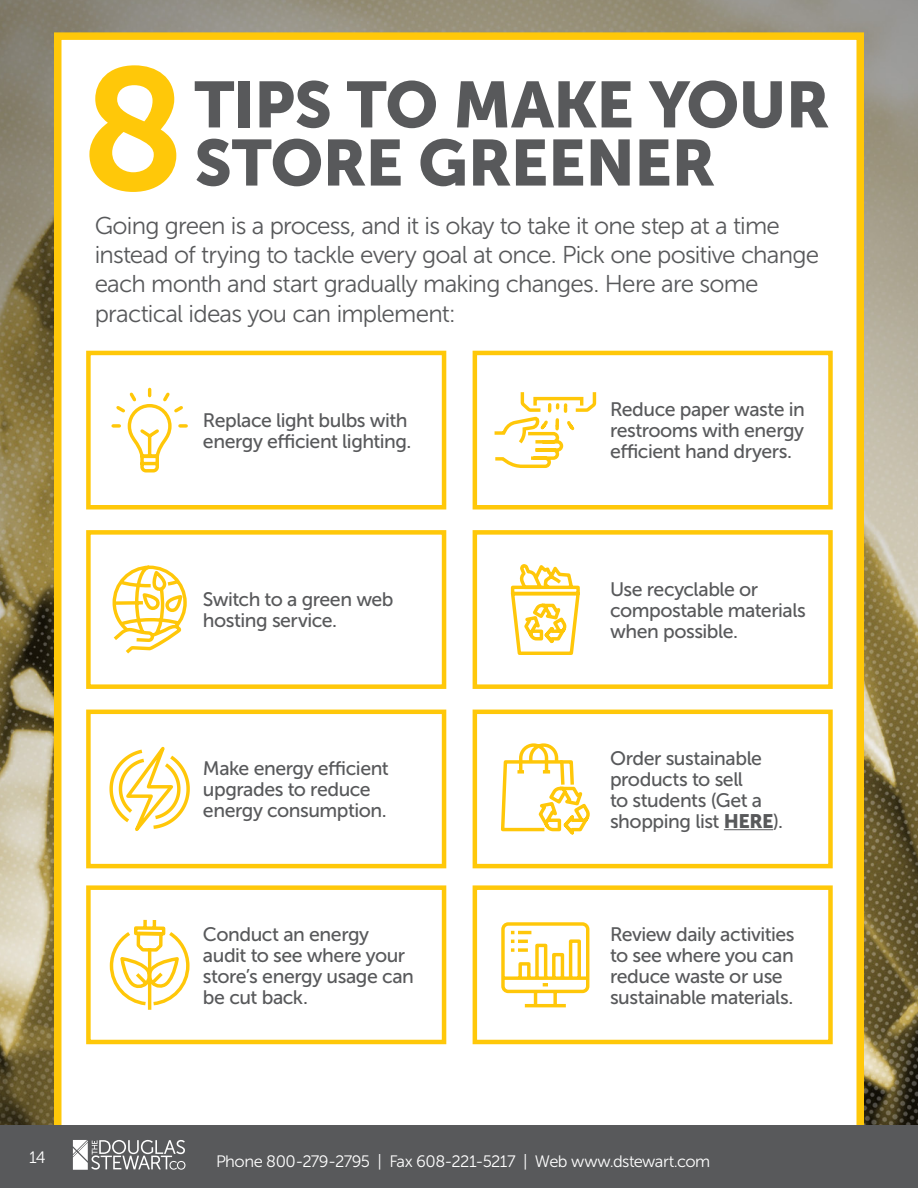
<style>
.page{position:relative;width:918px;height:1188px;background:#fff}
.page>*{position:absolute;margin:0;border:0;box-sizing:border-box;transform-origin:0 0}
.t1{font:172.5px "Museo Sans 700";color:#ffc809}
.t2{font:64.65px "Museo Sans 900";letter-spacing:-.015em;color:#58595b}
.t3{font:24.3px/29.1px "Museo Sans 300";letter-spacing:-.03em;color:#58595b}
.t4{font:19.5px/21px "Museo Sans 500";letter-spacing:-.025em;color:#58595b}
.t5{font:16.5px "Museo Sans 300";letter-spacing:-.035em;color:#fff}
.s1{font-family:"Museo Sans 900"}
</style>
<div class="page">
<img style="left:0;top:0;width:918px;height:1125px">
<div style="left:54px;top:32px;width:810px;height:1130px;background:#fff;border:8px solid #ffc809"></div>
<div style="left:86px;top:351px;width:360px;height:159px;border:4px solid #ffc809"></div>
<div style="left:86px;top:530px;width:360px;height:159px;border:4px solid #ffc809"></div>
<div style="left:86px;top:710px;width:360px;height:158px;border:4px solid #ffc809"></div>
<div style="left:86px;top:885px;width:360px;height:159px;border:4px solid #ffc809"></div>
<div style="left:473px;top:351px;width:360px;height:159px;border:4px solid #ffc809"></div>
<div style="left:473px;top:530px;width:360px;height:159px;border:4px solid #ffc809"></div>
<div style="left:473px;top:710px;width:360px;height:158px;border:4px solid #ffc809"></div>
<div style="left:473px;top:885px;width:360px;height:159px;border:4px solid #ffc809"></div>
<hr style="left:724px;top:829px;width:49px;height:1px;background:#58595b">
<svg style="left:111px;top:387px;width:77px;height:86px"></svg>
<svg style="left:494px;top:392px;width:103px;height:76px"></svg>
<svg style="left:112px;top:565px;width:73px;height:89px"></svg>
<svg style="left:510px;top:564px;width:70px;height:91px"></svg>
<svg style="left:109px;top:746px;width:81px;height:85px"></svg>
<svg style="left:501px;top:743px;width:89px;height:92px"></svg>
<hr style="left:148px;top:950px;width:3px;height:58px;background:#ffc709">
<svg style="left:109px;top:919px;width:81px;height:88px"></svg>
<svg style="left:501px;top:922px;width:89px;height:86px"></svg>
<div style="left:0;top:1125px;width:918px;height:63px;background:#58595b"></div>
<svg style="left:73px;top:1140px;width:112px;height:30px"></svg>
<h1 class="t1" style="left:81px;top:34px;width:107px">8</h1>
<h2 class="t2" style="left:194px;top:68px;width:637px">TIPS TO MAKE YOUR</h2>
<h2 class="t2" style="left:194px;top:126px;width:523px">STORE GREENER</h2>
<p class="t3" style="left:95px;top:211px;width:726px">Going green is a process, and it is okay to take it one step at a time instead of trying to tackle every goal at once. Pick one positive change each month and start gradually making changes. Here are some practical ideas you can implement:</p>
<p class="t4" style="left:203px;top:410px;width:210px">Replace light bulbs with energy efficient lighting.</p>
<p class="t4" style="left:610px;top:399px;width:196px;text-align:justify">Reduce paper waste in restrooms with energy efficient hand dryers.</p>
<p class="t4" style="left:203px;top:589px;width:192px">Switch to a green web hosting service.</p>
<p class="t4" style="left:203px;top:758px;width:187px">Make energy efficient upgrades to reduce energy consumption.</p>
<p class="t4" style="left:203px;top:924px;width:213px">Conduct an energy audit to see where your store’s energy usage can be cut back.</p>
<p class="t4" style="left:610px;top:579px;width:197px">Use recyclable or compostable materials when possible.</p>
<p class="t4" style="left:610px;top:748px;width:174px">Order sustainable products to sell<br>to students (Get a shopping list <span class="s1">HERE</span>).</p>
<p class="t4" style="left:610px;top:924px;width:186px">Review daily activities to see where you can reduce waste or use sustainable materials.</p>
<p class="t5" style="left:29px;top:1148px;width:18px">14</p>
<p class="t5" style="left:216px;top:1152px;width:496px">Phone 800-279-2795 | Fax 608-221-5217 | Web www.dstewart.com</p>
</div>
